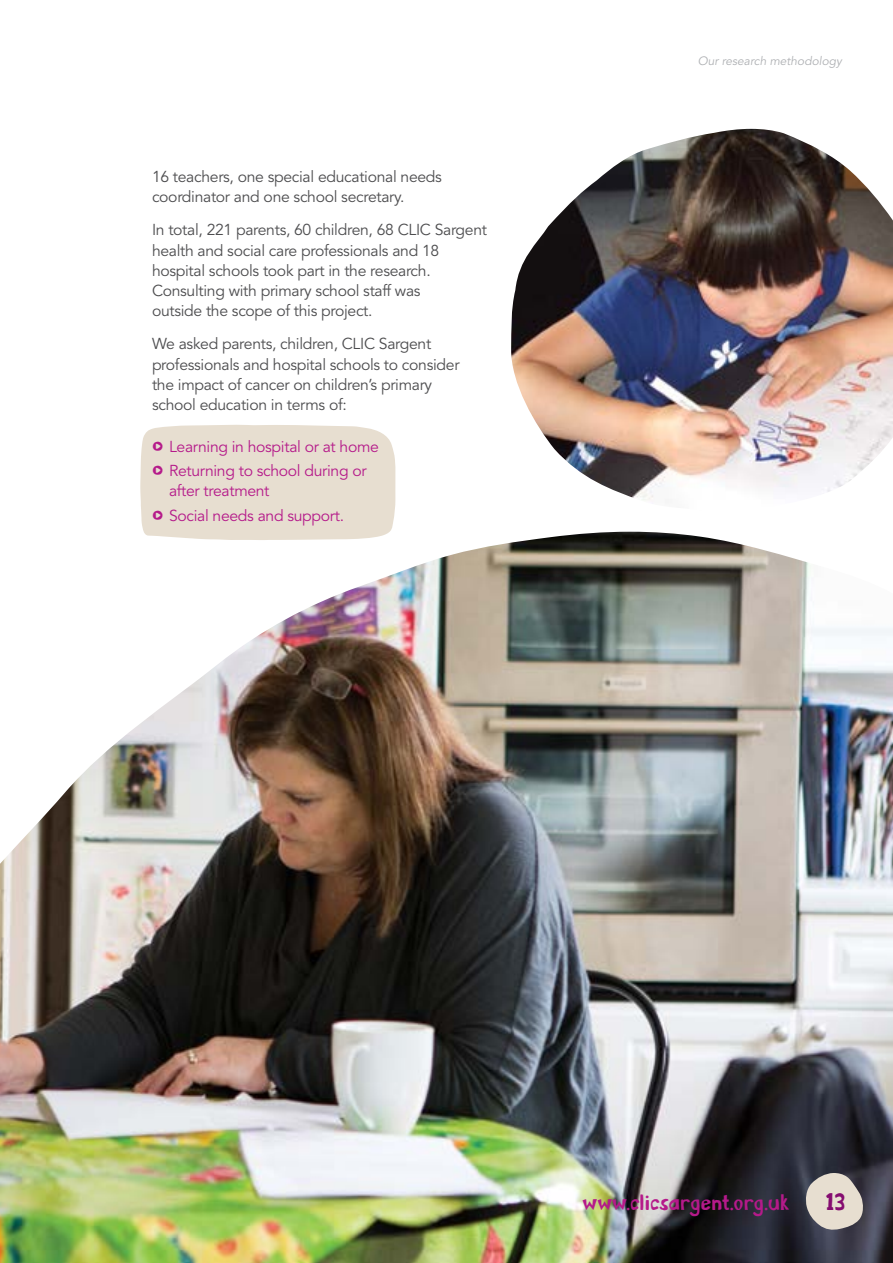
<style>
.page{position:relative;width:893px;height:1263px;background:#fff}
.page>*{position:absolute;margin:0;border:0;box-sizing:border-box;transform-origin:0 0}
.t1{font:24px "CLIC Sargent Summer Beta";color:#850c70}
.t2{font:21px "CLIC Sargent Summer Beta";letter-spacing:.01em;color:#b51a8a}
.Body_text{font:15.75px/20.2px "Avenir LT Std";letter-spacing:-.02em;color:#4d4d4f}
.t3{font:15.75px/20.2px "Avenir LT Std";letter-spacing:-.02em;color:#b51a8a}
.t4{font:italic 12px "Avenir LT Std";color:#afb1b4}
.s1{font-family:"CLIC Sargent Summer Beta"}
</style>
<div class="page">
<div style="left:140px;top:424px;width:256px;height:108px;background:#e7ded0"></div>
<img style="left:511px;top:129px;width:382px;height:371px">
<img style="left:0;top:532px;width:893px;height:731px">
<svg style="left:805px;top:1173px;width:59px;height:57px;background:#b9b3ac"></svg>
<p class="Body_text" style="left:152px;top:167px;width:291px">16 teachers, one special educational needs coordinator and one school secretary.</p>
<p class="Body_text" style="left:152px;top:220px;width:337px">In total, 221 parents, 60 children, 68 CLIC Sargent health and social care professionals and 18 hospital schools took part in the research.<br>Consulting with primary school staff was<br>outside the scope of this project.</p>
<p class="Body_text" style="left:152px;top:334px;width:309px">We asked parents, children, CLIC Sargent professionals and hospital schools to consider the impact of cancer on children’s primary school education in terms of:</p>
<p class="t3" style="left:152px;top:436px;width:228px"><span class="s1">c</span> Learning in hospital or at home</p>
<p class="t3" style="left:169px;top:461px;width:199px;text-indent:-17px"><span class="s1">c</span> Returning to school during or after treatment</p>
<p class="t3" style="left:152px;top:506px;width:194px"><span class="s1">c</span> Social needs and support.</p>
<p class="t4" style="left:698px;top:54px;width:146px">Our research methodology</p>
<h2 class="t2" style="left:583px;top:1191px;width:208px">www.clicsargent.org.uk</h2>
<h1 class="t1" style="left:826px;top:1188px;width:21px">13</h1>
</div>
